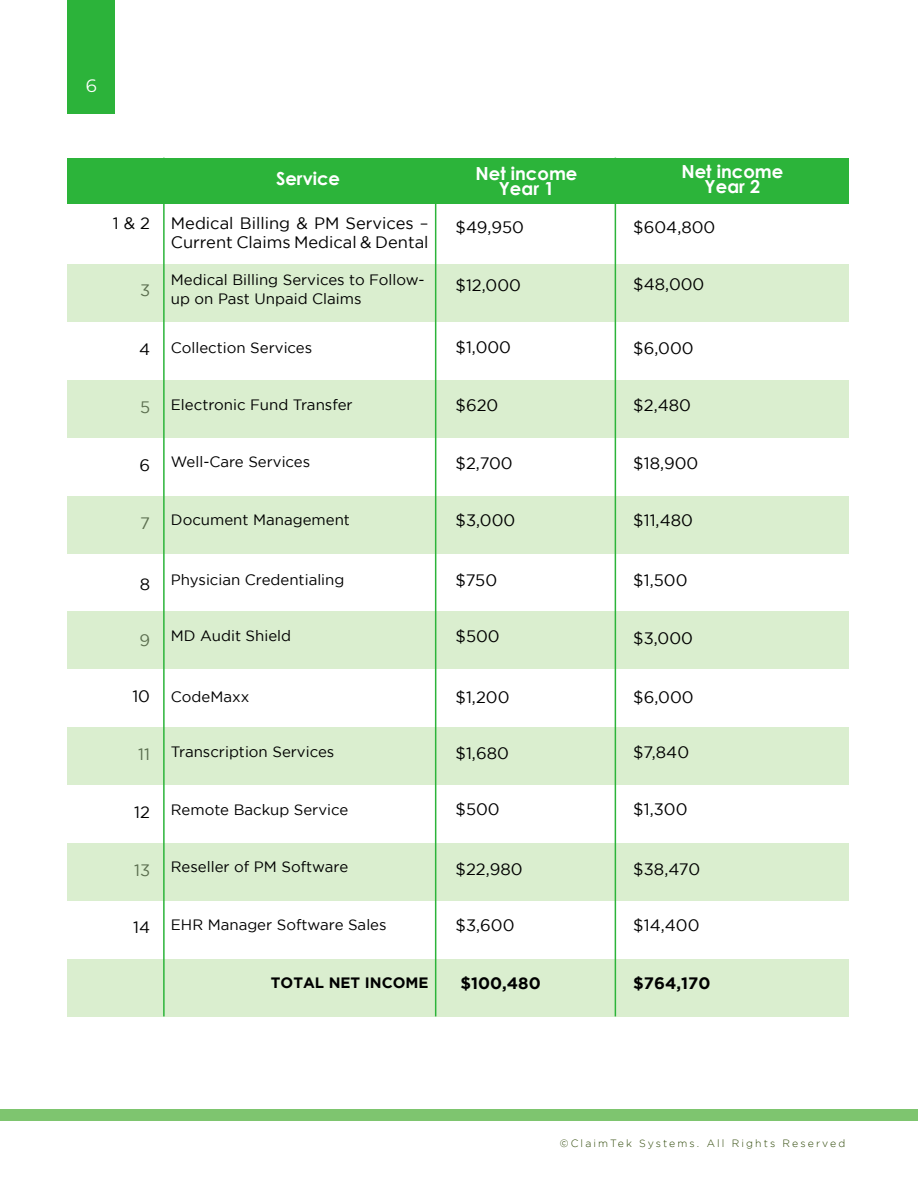
<style>
.page{position:relative;width:918px;height:1188px;background:#fff}
.page>*{position:absolute;margin:0;border:0;box-sizing:border-box;transform-origin:0 0}
.t1{font:700 18px "Century Gothic";color:#fff}
.t2{font:18px "Montserrat";color:#fff}
.t3{font:16.5px/19.5px "Gotham";color:#000}
.t4{font:700 16.5px "Gotham";color:#000}
.t5{font:15px/19.5px "Gotham";color:#000}
.t6{font:700 15px "Gotham";color:#000}
.t7{font:300 10.5px "Gotham";letter-spacing:.2em;color:#2c4605}
</style>
<div class="page">
<div style="left:68px;top:0;width:47px;height:114px;background:#2cb33a"></div>
<div style="left:0;top:1109px;width:918px;height:11px;background:#7ec56f"></div>
<div style="left:68px;top:265px;width:781px;height:57px;background:#daeecf"></div>
<div style="left:68px;top:380px;width:781px;height:58px;background:#daeecf"></div>
<div style="left:68px;top:496px;width:781px;height:58px;background:#daeecf"></div>
<div style="left:68px;top:611px;width:781px;height:58px;background:#daeecf"></div>
<div style="left:68px;top:727px;width:781px;height:58px;background:#daeecf"></div>
<div style="left:68px;top:843px;width:781px;height:58px;background:#daeecf"></div>
<div style="left:68px;top:959px;width:781px;height:57px;background:#daeecf"></div>
<div style="left:68px;top:158px;width:781px;height:46px;background:#2cb43a"></div>
<hr style="left:163px;top:158px;width:2px;height:858px;background:#2cb43a">
<hr style="left:435px;top:170px;width:1px;height:846px;background:#2cb43a">
<hr style="left:615px;top:158px;width:1px;height:858px;background:#2cb43a">
<p class="t2" style="left:86px;top:73px;width:12px">6</p>
<p class="t1" style="left:276px;top:165px;width:66px">Service</p>
<p class="t1" style="left:476px;top:160px;width:103px">Net income</p>
<p class="t1" style="left:499px;top:175px;width:57px">Year 1</p>
<p class="t1" style="left:681px;top:158px;width:103px">Net income</p>
<p class="t1" style="left:705px;top:173px;width:57px">Year 2</p>
<p class="t3" style="left:171px;top:213px;width:259px">Medical Billing &amp; PM Services –<br>Current Claims Medical &amp; Dental</p>
<p class="t3" style="left:113px;top:213px;width:39px">1 &amp; 2</p>
<p class="t3" style="left:456px;top:217px;width:70px">$49,950</p>
<p class="t3" style="left:633px;top:217px;width:84px">$604,800</p>
<p class="t3" style="left:140px;top:280px;width:12px">3</p>
<p class="t3" style="left:139px;top:339px;width:13px">4</p>
<p class="t5" style="left:171px;top:270px;width:255px">Medical Billing Services to Follow&shy;up on Past Unpaid Claims</p>
<p class="t5" style="left:171px;top:338px;width:143px">Collection Services</p>
<p class="t3" style="left:456px;top:275px;width:67px">$12,000</p>
<p class="t3" style="left:456px;top:337px;width:57px">$1,000</p>
<p class="t3" style="left:633px;top:274px;width:73px">$48,000</p>
<p class="t3" style="left:633px;top:338px;width:62px">$6,000</p>
<p class="t3" style="left:140px;top:398px;width:12px">5</p>
<p class="t5" style="left:171px;top:394px;width:183px">Electronic Fund Transfer</p>
<p class="t3" style="left:456px;top:395px;width:44px">$620</p>
<p class="t3" style="left:633px;top:395px;width:59px">$2,480</p>
<p class="t3" style="left:139px;top:455px;width:12px">6</p>
<p class="t5" style="left:171px;top:452px;width:141px">Well-Care Services</p>
<p class="t3" style="left:456px;top:453px;width:59px">$2,700</p>
<p class="t3" style="left:633px;top:453px;width:67px">$18,900</p>
<p class="t3" style="left:140px;top:513px;width:11px">7</p>
<p class="t5" style="left:171px;top:510px;width:181px">Document Management</p>
<p class="t3" style="left:456px;top:511px;width:61px">$3,000</p>
<p class="t3" style="left:633px;top:511px;width:61px">$11,480</p>
<p class="t3" style="left:140px;top:575px;width:12px">8</p>
<p class="t5" style="left:171px;top:569px;width:175px">Physician Credentialing</p>
<p class="t3" style="left:456px;top:570px;width:43px">$750</p>
<p class="t3" style="left:633px;top:570px;width:56px">$1,500</p>
<p class="t3" style="left:139px;top:630px;width:12px">9</p>
<p class="t5" style="left:171px;top:626px;width:122px">MD Audit Shield</p>
<p class="t3" style="left:456px;top:626px;width:46px">$500</p>
<p class="t3" style="left:633px;top:628px;width:61px">$3,000</p>
<p class="t3" style="left:132px;top:686px;width:19px">10</p>
<p class="t3" style="left:138px;top:744px;width:13px">11</p>
<p class="t5" style="left:171px;top:687px;width:80px">CodeMaxx</p>
<p class="t5" style="left:171px;top:741px;width:165px">Transcription Services</p>
<p class="t3" style="left:456px;top:688px;width:55px">$1,200</p>
<p class="t3" style="left:456px;top:743px;width:55px">$1,680</p>
<p class="t3" style="left:633px;top:688px;width:62px">$6,000</p>
<p class="t3" style="left:633px;top:742px;width:57px">$7,840</p>
<p class="t3" style="left:134px;top:802px;width:17px">12</p>
<p class="t5" style="left:171px;top:800px;width:179px">Remote Backup Service</p>
<p class="t3" style="left:456px;top:799px;width:46px">$500</p>
<p class="t3" style="left:633px;top:799px;width:56px">$1,300</p>
<p class="t3" style="left:134px;top:860px;width:18px">13</p>
<p class="t5" style="left:171px;top:857px;width:179px">Reseller of PM Software</p>
<p class="t3" style="left:456px;top:859px;width:69px">$22,980</p>
<p class="t3" style="left:633px;top:859px;width:68px">$38,470</p>
<p class="t3" style="left:133px;top:918px;width:18px">14</p>
<p class="t5" style="left:171px;top:915px;width:217px">EHR Manager Software Sales</p>
<p class="t3" style="left:456px;top:916px;width:60px">$3,600</p>
<p class="t3" style="left:633px;top:915px;width:68px">$14,400</p>
<p class="t6" style="left:271px;top:974px;width:159px">TOTAL NET INCOME</p>
<p class="t4" style="left:461px;top:974px;width:82px">$100,480</p>
<p class="t4" style="left:633px;top:974px;width:79px">$764,170</p>
<p class="t7" style="left:560px;top:1138px;width:287px">©ClaimTek Systems. All Rights Reserved</p>
</div>
